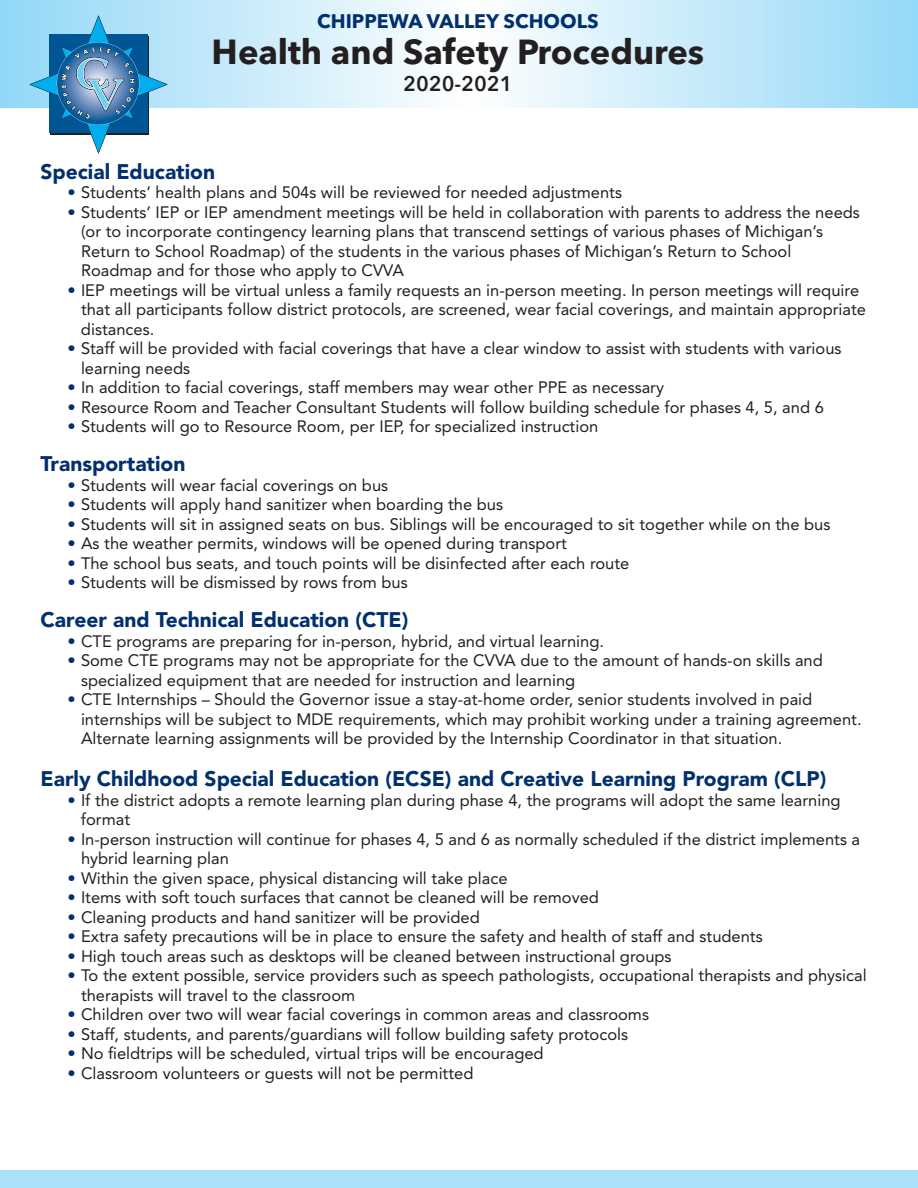
<style>
.page{position:relative;width:918px;height:1188px;background:#fff}
.page>*{position:absolute;margin:0;border:0;box-sizing:border-box;transform-origin:0 0}
.t1{font:700 34.5px "Avenir Next LT Pro";color:#231f20}
.t2{font:900 21px "Avenir";color:#00306d}
.t3{font:600 21px "Avenir Next LT Pro";color:#231f20}
.t4{font:700 19.5px "Avenir Next LT Pro";color:#00306d}
.t5{font:16.5px/19.5px "Avenir";color:#231f20}
.s1{color:#00306d}
</style>
<div class="page">
<svg style="left:0;top:0;width:918px;height:108px"></svg>
<div style="left:0;top:1171px;width:918px;height:17px;background:#aae0f9"></div>
<svg style="left:29px;top:15px;width:139px;height:139px"></svg>
<p class="t4" style="left:317px;top:9px;width:283px">CHIPPEWA VALLEY SCHOOLS</p>
<p class="t1" style="left:212px;top:31px;width:494px">Health and Safety Procedures</p>
<p class="t3" style="left:403px;top:71px;width:111px">2020-2021</p>
<p class="t2" style="left:40px;top:159px;width:176px">Special Education</p>
<p class="t5" style="left:67px;top:183px;width:556px"><span class="s1">•</span> Students’ health plans and 504s will be reviewed for needed adjustments</p>
<p class="t5" style="left:67px;top:202px;width:794px"><span class="s1">•</span> Students’ IEP or IEP amendment meetings will be held in collaboration with parents to address the needs</p>
<p class="t5" style="left:81px;top:222px;width:744px">(or to incorporate contingency learning plans that transcend settings of various phases of Michigan’s</p>
<p class="t5" style="left:81px;top:241px;width:712px">Return to School Roadmap) of the students in the various phases of Michigan’s Return to School</p>
<p class="t5" style="left:81px;top:261px;width:325px">Roadmap and for those who apply to CVVA</p>
<p class="t5" style="left:67px;top:280px;width:793px"><span class="s1">•</span> IEP meetings will be virtual unless a family requests an in-person meeting. In person meetings will require</p>
<p class="t5" style="left:81px;top:300px;width:787px">that all participants follow district protocols, are screened, wear facial coverings, and maintain appropriate</p>
<p class="t5" style="left:81px;top:319px;width:75px">distances.</p>
<p class="t5" style="left:67px;top:339px;width:776px"><span class="s1">•</span> Staff will be provided with facial coverings that have a clear window to assist with students with various</p>
<p class="t5" style="left:81px;top:358px;width:111px">learning needs</p>
<p class="t5" style="left:67px;top:378px;width:598px"><span class="s1">•</span> In addition to facial coverings, staff members may wear other PPE as necessary</p>
<p class="t5" style="left:67px;top:397px;width:758px"><span class="s1">•</span> Resource Room and Teacher Consultant Students will follow building schedule for phases 4, 5, and 6</p>
<p class="t5" style="left:67px;top:417px;width:532px"><span class="s1">•</span> Students will go to Resource Room, per IEP, for specialized instruction</p>
<p class="t2" style="left:40px;top:451px;width:147px">Transportation</p>
<p class="t5" style="left:67px;top:475px;width:322px"><span class="s1">•</span> Students will wear facial coverings on bus</p>
<p class="t5" style="left:67px;top:495px;width:437px"><span class="s1">•</span> Students will apply hand sanitizer when boarding the bus</p>
<p class="t5" style="left:67px;top:514px;width:764px"><span class="s1">•</span> Students will sit in assigned seats on bus. Siblings will be encouraged to sit together while on the bus</p>
<p class="t5" style="left:67px;top:534px;width:501px"><span class="s1">•</span> As the weather permits, windows will be opened during transport</p>
<p class="t5" style="left:67px;top:553px;width:563px"><span class="s1">•</span> The school bus seats, and touch points will be disinfected after each route</p>
<p class="t5" style="left:67px;top:573px;width:342px"><span class="s1">•</span> Students will be dismissed by rows from bus</p>
<p class="t2" style="left:40px;top:607px;width:369px">Career and Technical Education (CTE)</p>
<p class="t5" style="left:67px;top:631px;width:538px"><span class="s1">•</span> CTE programs are preparing for in-person, hybrid, and virtual learning.</p>
<p class="t5" style="left:67px;top:651px;width:757px"><span class="s1">•</span> Some CTE programs may not be appropriate for the CVVA due to the amount of hands-on skills and</p>
<p class="t5" style="left:81px;top:670px;width:496px">specialized equipment that are needed for instruction and learning</p>
<p class="t5" style="left:67px;top:690px;width:746px"><span class="s1">•</span> CTE Internships – Should the Governor issue a stay-at-home order, senior students involved in paid</p>
<p class="t5" style="left:81px;top:709px;width:782px">internships will be subject to MDE requirements, which may prohibit working under a training agreement.<br>Alternate learning assignments will be provided by the Internship Coordinator in that situation.</p>
<p class="t2" style="left:40px;top:766px;width:787px">Early Childhood Special Education (ECSE) and Creative Learning Program (CLP)</p>
<p class="t5" style="left:67px;top:790px;width:775px"><span class="s1">•</span> If the district adopts a remote learning plan during phase 4, the programs will adopt the same learning</p>
<p class="t5" style="left:81px;top:810px;width:51px">format</p>
<p class="t5" style="left:67px;top:829px;width:794px"><span class="s1">•</span> In-person instruction will continue for phases 4, 5 and 6 as normally scheduled if the district implements a</p>
<p class="t5" style="left:81px;top:849px;width:149px">hybrid learning plan</p>
<p class="t5" style="left:67px;top:868px;width:442px"><span class="s1">•</span> Within the given space, physical distancing will take place</p>
<p class="t5" style="left:67px;top:888px;width:533px"><span class="s1">•</span> Items with soft touch surfaces that cannot be cleaned will be removed</p>
<p class="t5" style="left:67px;top:907px;width:414px"><span class="s1">•</span> Cleaning products and hand sanitizer will be provided</p>
<p class="t5" style="left:67px;top:927px;width:697px"><span class="s1">•</span> Extra safety precautions will be in place to ensure the safety and health of staff and students</p>
<p class="t5" style="left:67px;top:946px;width:606px"><span class="s1">•</span> High touch areas such as desktops will be cleaned between instructional groups</p>
<p class="t5" style="left:67px;top:966px;width:801px"><span class="s1">•</span> To the extent possible, service providers such as speech pathologists, occupational therapists and physical</p>
<p class="t5" style="left:81px;top:985px;width:276px">therapists will travel to the classroom</p>
<p class="t5" style="left:67px;top:1005px;width:583px"><span class="s1">•</span> Children over two will wear facial coverings in common areas and classrooms</p>
<p class="t5" style="left:67px;top:1024px;width:562px"><span class="s1">•</span> Staff, students, and parents/guardians will follow building safety protocols</p>
<p class="t5" style="left:67px;top:1044px;width:478px"><span class="s1">•</span> No fieldtrips will be scheduled, virtual trips will be encouraged</p>
<p class="t5" style="left:67px;top:1063px;width:408px"><span class="s1">•</span> Classroom volunteers or guests will not be permitted</p>
</div>
